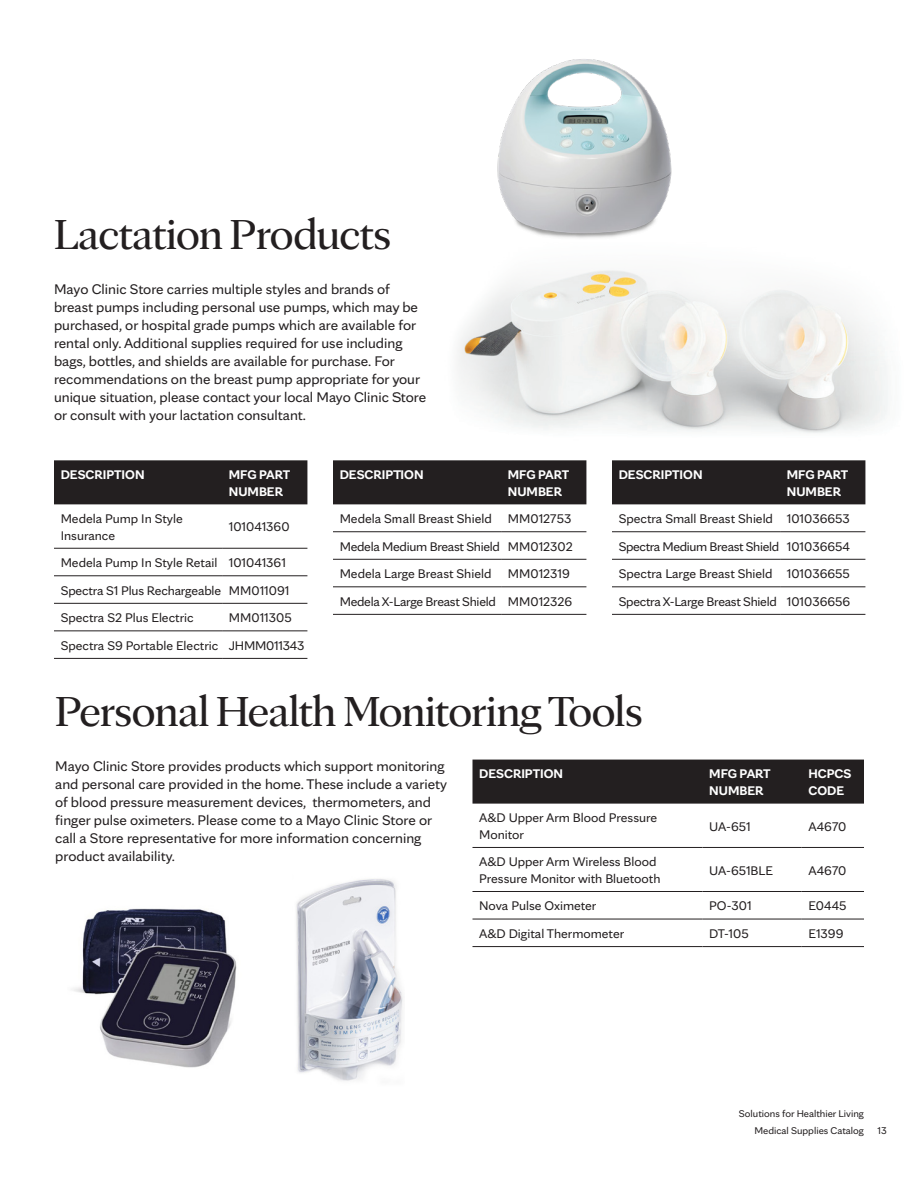
<style>
.page{position:relative;width:918px;height:1188px;background:#fff}
.page>*{position:absolute;margin:0;border:0;box-sizing:border-box;transform-origin:0 0}
.Catalog_catagory_headers{font:45px "Mayo Clinic Serif Display";letter-spacing:-.005em;color:#231f20}
.MC_-_HEADLINE{font:15px/18px "Mayo Clinic Sans";color:#231f20}
.MC_-_TABLE_-_Data__Left{font:13.5px/16.5px "Mayo Clinic Sans";color:#231f20}
.MC_-_TABLE_-_Row_Group_-_Reverse{font:700 13.5px/16.5px "Mayo Clinic Sans";color:#fff}
.MC_-_TABLE_-_Data__Left-2{font:13.5px "Mayo Clinic Sans";letter-spacing:-.02em;color:#231f20}
.MC_-_TABLE_-_Data__Left-3{font:13.5px "Mayo Clinic Sans";letter-spacing:-.025em;color:#231f20}
.t1{font:10.5px/17.2px "Mayo Clinic Sans";color:#231f20;text-align:right}
</style>
<div class="page">
<img style="left:497px;top:59px;width:175px;height:109px">
<img style="left:73px;top:908px;width:164px;height:160px">
<div style="left:54px;top:460px;width:253px;height:44px;background:#231f20"></div>
<hr style="left:54px;top:548px;width:168px;height:1px;background:#231f20">
<hr style="left:222px;top:548px;width:85px;height:1px;background:#231f20">
<hr style="left:54px;top:576px;width:168px;height:1px;background:#231f20">
<hr style="left:222px;top:576px;width:85px;height:1px;background:#231f20">
<hr style="left:54px;top:603px;width:168px;height:1px;background:#231f20">
<hr style="left:222px;top:603px;width:85px;height:1px;background:#231f20">
<hr style="left:54px;top:631px;width:168px;height:1px;background:#231f20">
<hr style="left:222px;top:631px;width:85px;height:1px;background:#231f20">
<hr style="left:54px;top:658px;width:168px;height:1px;background:#231f20">
<hr style="left:222px;top:658px;width:85px;height:1px;background:#231f20">
<div style="left:333px;top:460px;width:63px;height:44px;background:#231f20"></div>
<hr style="left:333px;top:531px;width:168px;height:1px;background:#231f20">
<hr style="left:333px;top:559px;width:168px;height:1px;background:#231f20">
<hr style="left:501px;top:559px;width:85px;height:1px;background:#231f20">
<hr style="left:333px;top:587px;width:168px;height:1px;background:#231f20">
<hr style="left:501px;top:587px;width:85px;height:1px;background:#231f20">
<hr style="left:333px;top:614px;width:168px;height:1px;background:#231f20">
<hr style="left:501px;top:614px;width:85px;height:1px;background:#231f20">
<hr style="left:612px;top:559px;width:168px;height:1px;background:#231f20">
<hr style="left:780px;top:559px;width:85px;height:1px;background:#231f20">
<hr style="left:612px;top:587px;width:168px;height:1px;background:#231f20">
<hr style="left:780px;top:587px;width:85px;height:1px;background:#231f20">
<hr style="left:612px;top:614px;width:168px;height:1px;background:#231f20">
<hr style="left:780px;top:614px;width:85px;height:1px;background:#231f20">
<div style="left:472px;top:760px;width:392px;height:44px;background:#231f20"></div>
<hr style="left:472px;top:847px;width:231px;height:1px;background:#231f20">
<hr style="left:703px;top:847px;width:99px;height:1px;background:#231f20">
<hr style="left:802px;top:847px;width:62px;height:1px;background:#231f20">
<hr style="left:472px;top:891px;width:231px;height:1px;background:#231f20">
<hr style="left:703px;top:891px;width:99px;height:1px;background:#231f20">
<hr style="left:802px;top:891px;width:62px;height:1px;background:#231f20">
<hr style="left:472px;top:919px;width:231px;height:1px;background:#231f20">
<hr style="left:703px;top:919px;width:99px;height:1px;background:#231f20">
<hr style="left:802px;top:919px;width:62px;height:1px;background:#231f20">
<hr style="left:472px;top:946px;width:231px;height:1px;background:#231f20">
<hr style="left:703px;top:946px;width:99px;height:1px;background:#231f20">
<hr style="left:802px;top:946px;width:62px;height:1px;background:#231f20">
<img style="left:296px;top:879px;width:107px;height:202px">
<img style="left:396px;top:168px;width:492px;height:365px">
<p class="Catalog_catagory_headers" style="left:54px;top:200px;width:339px">Lactation Products</p>
<p class="MC_-_HEADLINE" style="left:54px;top:279px;width:374px">Mayo Clinic Store carries multiple styles and brands of breast pumps including personal use pumps, which may be purchased, or hospital grade pumps which are available for rental only. Additional supplies required for use including bags, bottles, and shields are available for purchase. For recommendations on the breast pump appropriate for your unique situation, please contact your local Mayo Clinic Store or consult with your lactation consultant.</p>
<p class="MC_-_TABLE_-_Row_Group_-_Reverse" style="left:61px;top:465px;width:85px">DESCRIPTION</p>
<p class="MC_-_TABLE_-_Row_Group_-_Reverse" style="left:229px;top:465px;width:63px">MFG PART<br>NUMBER</p>
<p class="MC_-_TABLE_-_Data__Left" style="left:61px;top:509px;width:124px">Medela Pump In Style<br>Insurance</p>
<p class="MC_-_TABLE_-_Data__Left" style="left:229px;top:517px;width:62px">101041360</p>
<p class="MC_-_TABLE_-_Data__Left" style="left:61px;top:553px;width:158px">Medela Pump In Style Retail</p>
<p class="MC_-_TABLE_-_Data__Left" style="left:229px;top:553px;width:59px">101041361</p>
<p class="MC_-_TABLE_-_Data__Left" style="left:61px;top:581px;width:162px">Spectra S1 Plus Rechargeable</p>
<p class="MC_-_TABLE_-_Data__Left" style="left:229px;top:581px;width:62px">MM011091</p>
<p class="MC_-_TABLE_-_Data__Left" style="left:61px;top:608px;width:134px">Spectra S2 Plus Electric</p>
<p class="MC_-_TABLE_-_Data__Left" style="left:229px;top:608px;width:64px">MM011305</p>
<p class="MC_-_TABLE_-_Data__Left" style="left:61px;top:636px;width:159px">Spectra S9 Portable Electric</p>
<p class="MC_-_TABLE_-_Data__Left-2" style="left:229px;top:635px;width:77px">JHMM011343</p>
<p class="MC_-_TABLE_-_Row_Group_-_Reverse" style="left:340px;top:465px;width:85px">DESCRIPTION</p>
<p class="MC_-_TABLE_-_Row_Group_-_Reverse" style="left:508px;top:465px;width:63px">MFG PART<br>NUMBER</p>
<p class="MC_-_TABLE_-_Data__Left" style="left:340px;top:509px;width:154px">Medela Small Breast Shield</p>
<p class="MC_-_TABLE_-_Data__Left" style="left:508px;top:509px;width:65px">MM012753</p>
<p class="MC_-_TABLE_-_Data__Left-2" style="left:340px;top:536px;width:162px">Medela Medium Breast Shield</p>
<p class="MC_-_TABLE_-_Data__Left" style="left:508px;top:537px;width:66px">MM012302</p>
<p class="MC_-_TABLE_-_Data__Left" style="left:340px;top:564px;width:153px">Medela Large Breast Shield</p>
<p class="MC_-_TABLE_-_Data__Left" style="left:508px;top:564px;width:63px">MM012319</p>
<p class="MC_-_TABLE_-_Data__Left-2" style="left:340px;top:591px;width:158px">Medela X-Large Breast Shield</p>
<p class="MC_-_TABLE_-_Data__Left" style="left:508px;top:592px;width:66px">MM012326</p>
<p class="MC_-_TABLE_-_Row_Group_-_Reverse" style="left:619px;top:465px;width:85px">DESCRIPTION</p>
<p class="MC_-_TABLE_-_Row_Group_-_Reverse" style="left:787px;top:465px;width:63px">MFG PART<br>NUMBER</p>
<p class="MC_-_TABLE_-_Data__Left" style="left:619px;top:509px;width:156px">Spectra Small Breast Shield</p>
<p class="MC_-_TABLE_-_Data__Left" style="left:787px;top:509px;width:65px">101036653</p>
<p class="MC_-_TABLE_-_Data__Left-3" style="left:619px;top:536px;width:162px">Spectra Medium Breast Shield</p>
<p class="MC_-_TABLE_-_Data__Left" style="left:787px;top:537px;width:65px">101036654</p>
<p class="MC_-_TABLE_-_Data__Left" style="left:619px;top:564px;width:155px">Spectra Large Breast Shield</p>
<p class="MC_-_TABLE_-_Data__Left" style="left:787px;top:564px;width:65px">101036655</p>
<p class="MC_-_TABLE_-_Data__Left-2" style="left:619px;top:591px;width:160px">Spectra X-Large Breast Shield</p>
<p class="MC_-_TABLE_-_Data__Left" style="left:787px;top:592px;width:65px">101036656</p>
<p class="Catalog_catagory_headers" style="left:55px;top:677px;width:589px">Personal Health Monitoring Tools</p>
<p class="MC_-_TABLE_-_Row_Group_-_Reverse" style="left:479px;top:764px;width:85px">DESCRIPTION</p>
<p class="MC_-_TABLE_-_Row_Group_-_Reverse" style="left:709px;top:764px;width:63px">MFG PART<br>NUMBER</p>
<p class="MC_-_TABLE_-_Row_Group_-_Reverse" style="left:808px;top:764px;width:44px">HCPCS<br>CODE</p>
<p class="MC_-_TABLE_-_Data__Left" style="left:479px;top:808px;width:179px">A&amp;D Upper Arm Blood Pressure<br>Monitor</p>
<p class="MC_-_TABLE_-_Data__Left" style="left:709px;top:817px;width:43px">UA-651</p>
<p class="MC_-_TABLE_-_Data__Left" style="left:808px;top:817px;width:39px">A4670</p>
<p class="MC_-_TABLE_-_Data__Left" style="left:479px;top:852px;width:183px">A&amp;D Upper Arm Wireless Blood<br>Pressure Monitor with Bluetooth</p>
<p class="MC_-_TABLE_-_Data__Left" style="left:709px;top:861px;width:65px">UA-651BLE</p>
<p class="MC_-_TABLE_-_Data__Left" style="left:808px;top:861px;width:39px">A4670</p>
<p class="MC_-_TABLE_-_Data__Left" style="left:479px;top:896px;width:119px">Nova Pulse Oximeter</p>
<p class="MC_-_TABLE_-_Data__Left" style="left:709px;top:896px;width:44px">PO-301</p>
<p class="MC_-_TABLE_-_Data__Left" style="left:808px;top:896px;width:40px">E0445</p>
<p class="MC_-_TABLE_-_Data__Left" style="left:479px;top:924px;width:147px">A&amp;D Digital Thermometer</p>
<p class="MC_-_TABLE_-_Data__Left" style="left:709px;top:924px;width:41px">DT-105</p>
<p class="MC_-_TABLE_-_Data__Left" style="left:808px;top:924px;width:37px">E1399</p>
<p class="MC_-_HEADLINE" style="left:55px;top:756px;width:393px">Mayo Clinic Store provides products which support monitoring and personal care provided in the home. These include a variety of blood pressure measurement devices, thermometers, and finger pulse oximeters. Please come to a Mayo Clinic Store or call a Store representative for more information concerning product availability.</p>
<p class="t1" style="left:739px;top:1104px;width:127px">Solutions for Healthier Living<br>Medical Supplies Catalog</p>
<p class="t1" style="left:878px;top:1121px;width:11px">13</p>
</div>
